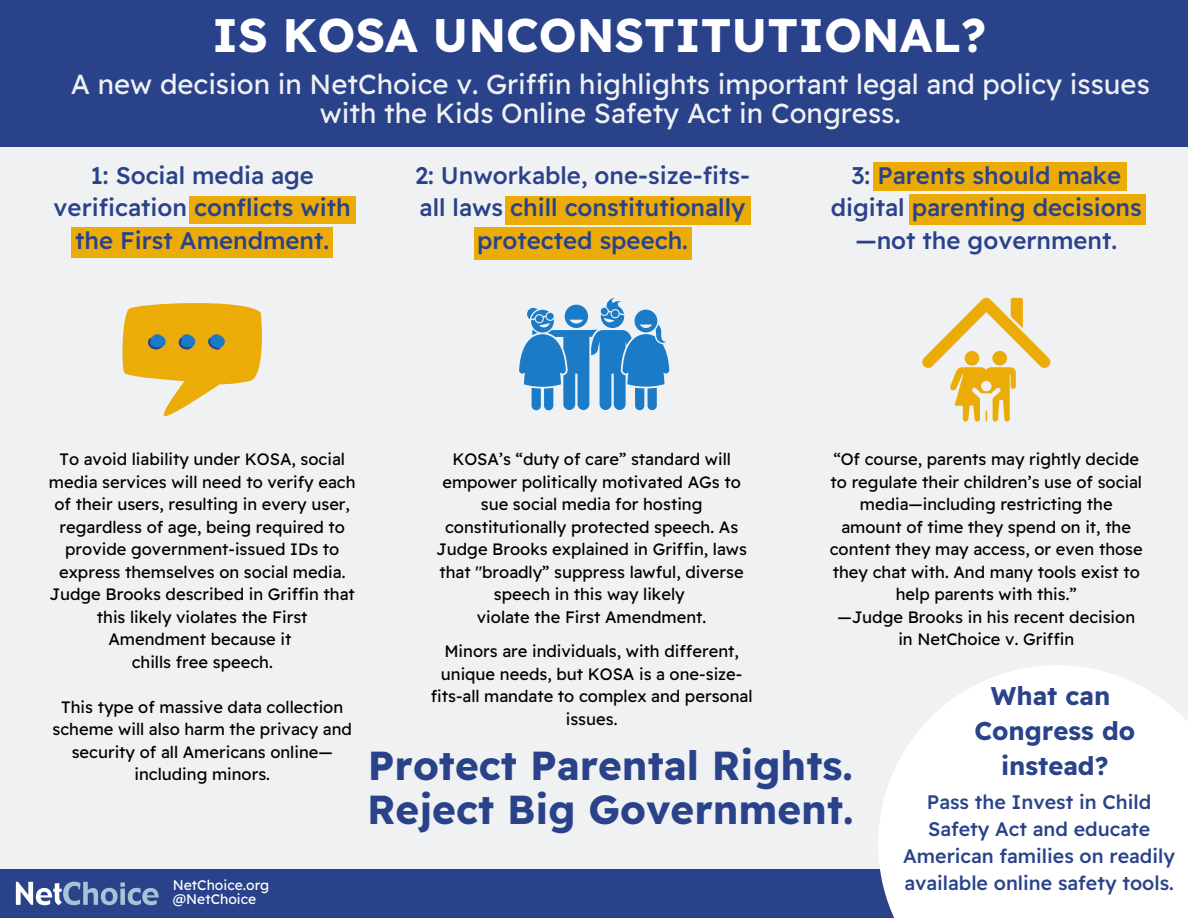
<style>
.page{position:relative;width:1188px;height:918px;background:#eff1f3}
.page>*{position:absolute;margin:0;border:0;box-sizing:border-box;transform-origin:0 0}
.t1{font:700 46.95px "Readex Pro";color:#fff}
.t2{font:700 40.5px/43.8px "Readex Pro";color:#29428a}
.t3{font:27.6px/29.2px "Readex Pro";color:#eff1f3;text-align:center}
.t4{font:700 25.65px/34.8px "Readex Pro";color:#29428a;text-align:center}
.t5{font:500 24px/32.7px "Readex Pro";color:#29428a;text-align:center}
.t6{font:500 19.65px/27px "Readex Pro";color:#29428a;text-align:center}
.t7{font:16.5px/22.5px "Readex Pro";color:#000;text-align:center}
.t8{font:13.95px "Readex Pro";color:#fff}
</style>
<div class="page">
<div style="left:0;top:869px;width:1188px;height:49px;background:#29428a"></div>
<svg style="left:16px;top:882px;width:143px;height:23px"></svg>
<svg style="left:122px;top:303px;width:140px;height:114px"></svg>
<svg style="left:922px;top:298px;width:128px;height:124px"></svg>
<svg style="left:519px;top:297px;width:150px;height:113px"></svg>
<div style="left:72px;top:228px;width:261px;height:30px;background:#ecac08"></div>
<div style="left:0;top:0;width:1188px;height:147px;background:#29428a"></div>
<div style="left:189px;top:196px;width:167px;height:28px;background:#ecac08"></div>
<div style="left:474px;top:228px;width:217px;height:32px;background:#ecac08"></div>
<div style="left:505px;top:196px;width:246px;height:29px;background:#ecac08"></div>
<div style="left:909px;top:195px;width:237px;height:30px;background:#ecac08"></div>
<div style="left:873px;top:162px;width:254px;height:29px;background:#ecac08"></div>
<svg style="left:878px;top:665px;width:310px;height:253px;fill:#fff"></svg>
<p class="t1" style="left:212px;top:5px;width:776px">IS KOSA UNCONSTITUTIONAL?</p>
<p class="t3" style="left:71px;top:69px;width:1081px">A new decision in NetChoice v. Griffin highlights important legal and policy issues with the Kids Online Safety Act in Congress.</p>
<p class="t5" style="left:54px;top:158px;width:299px">1: Social media age verification conflicts with the First Amendment.</p>
<p class="t5" style="left:831px;top:158px;width:313px">3: Parents should make digital parenting decisions —not the government.</p>
<p class="t5" style="left:415px;top:158px;width:337px">2: Unworkable, one-size-fits&shy;all laws chill constitutionally protected speech.</p>
<p class="t7" style="left:49px;top:448px;width:308px">To avoid liability under KOSA, social media services will need to verify each of their users, resulting in every user, regardless of age, being required to provide government-issued IDs to express themselves on social media.<br>Judge Brooks described in Griffin that this likely violates the First Amendment because it</p>
<p class="t7" style="left:132px;top:651px;width:143px">chills free speech.</p>
<p class="t7" style="left:53px;top:696px;width:301px">This type of massive data collection scheme will also harm the privacy and security of all Americans online— including minors.</p>
<p class="t8" style="left:173px;top:876px;width:98px">NetChoice.org</p>
<p class="t8" style="left:173px;top:890px;width:85px">@NetChoice</p>
<p class="t7" style="left:436px;top:448px;width:312px">KOSA’s “duty of care” standard will empower politically motivated AGs to sue social media for hosting constitutionally protected speech. As Judge Brooks explained in Griffin, laws that "broadly” suppress lawful, diverse speech in this way likely</p>
<p class="t7" style="left:477px;top:605px;width:231px">violate the First Amendment.</p>
<p class="t7" style="left:431px;top:640px;width:323px">Minors are individuals, with different, unique needs, but KOSA is a one-size&shy;fits-all mandate to complex and personal issues.</p>
<p class="t7" style="left:830px;top:448px;width:315px">“Of course, parents may rightly decide to regulate their children’s use of social media—including restricting the amount of time they spend on it, the content they may access, or even those they chat with. And many tools exist to help parents with this.”</p>
<p class="t7" style="left:837px;top:606px;width:299px">—Judge Brooks in his recent decision in NetChoice v. Griffin</p>
<p class="t4" style="left:991px;top:678px;width:121px">What can</p>
<p class="t4" style="left:974px;top:713px;width:162px">Congress do instead?</p>
<p class="t6" style="left:903px;top:788px;width:273px">Pass the Invest in Child<br>Safety Act and educate<br>American families on readily available online safety tools.</p>
<p class="t2" style="left:367px;top:743px;width:488px">Protect Parental Rights.<br>Reject Big Government.</p>
</div>
